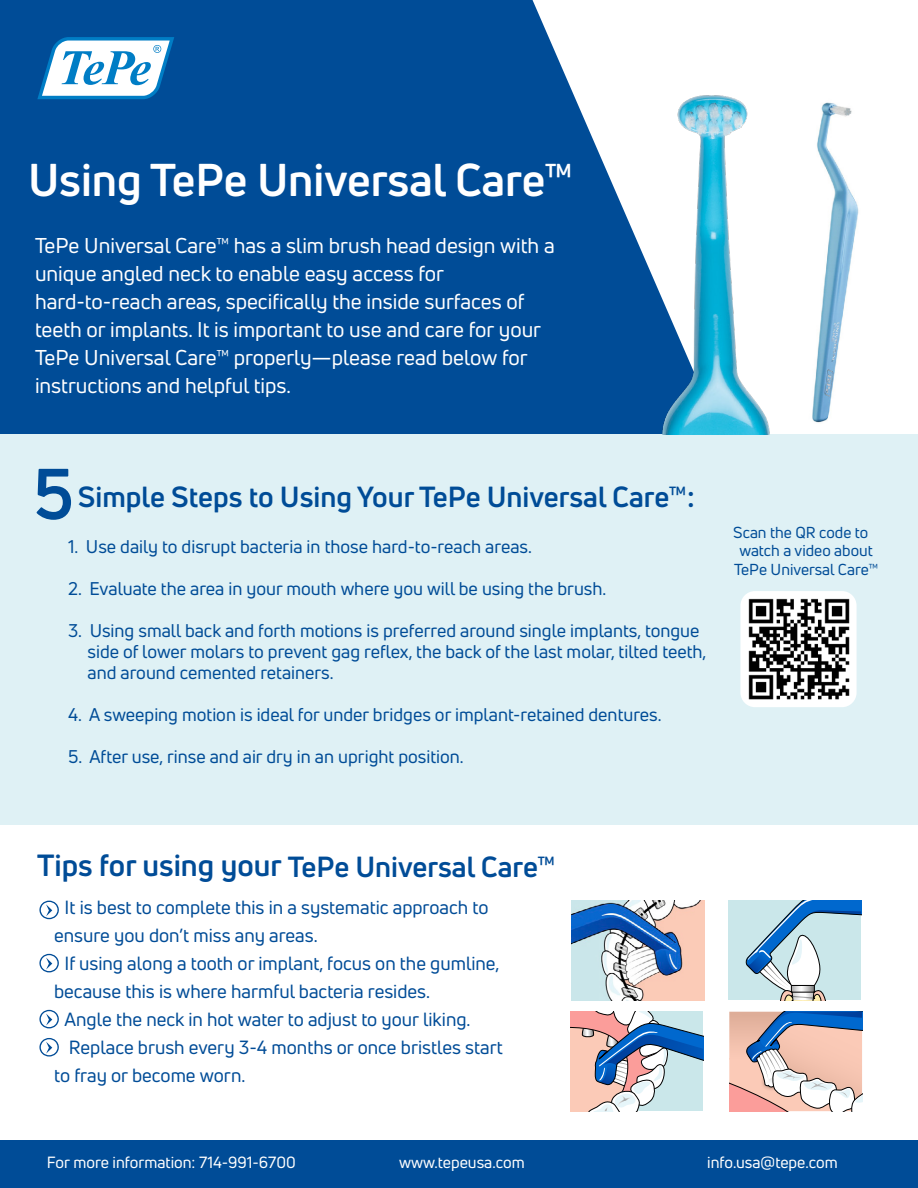
<style>
.page{position:relative;width:918px;height:1188px;background:#fff}
.page>*{position:absolute;margin:0;border:0;box-sizing:border-box;transform-origin:0 0}
.t1{font:700 70.05px "Uni Neue";color:#004c97}
.t2{font:700 45px "Uni Neue";color:#fff}
.t3{font:700 28.5px "Uni Neue";color:#004c97}
.t4{font:21px/28px "Uni Neue";color:#fff}
.t5{font:18.75px "Uni Neue";color:#004c97}
.t6{font:18px/21px "Uni Neue";color:#004c97}
.t7{font:15.9px "Uni Neue";color:#fff}
.t8{font:15.6px "Uni Neue";color:#004c97}
.s1{font-size:30px}
</style>
<div class="page">
<img style="left:812px;top:102px;width:47px;height:321px">
<div style="left:0;top:0;width:639px;height:434px;background:#004c97"></div>
<div style="left:0;top:434px;width:918px;height:391px;background:#dff1f5"></div>
<svg style="left:37px;top:37px;width:137px;height:62px"></svg>
<img style="left:639px;top:95px;width:131px;height:339px">
<img style="left:572px;top:901px;width:132px;height:99px">
<svg style="left:570px;top:1012px;width:133px;height:99px;background:#b2b5c3"></svg>
<div style="left:728px;top:901px;width:133px;height:99px;background:#cae7ea"></div>
<svg style="left:745px;top:901px;width:116px;height:99px"></svg>
<svg style="left:729px;top:1012px;width:133px;height:99px;background:#c9b5b7"></svg>
<svg style="left:39px;top:901px;width:20px;height:18px"></svg>
<svg style="left:39px;top:954px;width:20px;height:18px"></svg>
<svg style="left:39px;top:1010px;width:20px;height:18px"></svg>
<svg style="left:39px;top:1038px;width:20px;height:19px"></svg>
<div style="left:740px;top:591px;width:117px;height:116px;background:#fff;border-radius:15px"></div>
<img style="left:748px;top:598px;width:102px;height:102px">
<div style="left:0;top:1140px;width:918px;height:48px;background:#004c97"></div>
<h2 class="t2" style="left:28px;top:152px;width:547px">Using TePe Universal Care™</h2>
<p class="t4" style="left:35px;top:231px;width:521px">TePe Universal Care™ has a slim brush head design with a unique angled neck to enable easy access for hard-to-reach areas, specifically the inside surfaces of teeth or implants. It is important to use and care for your TePe Universal Care™ properly—please read below for instructions and helpful tips.</p>
<h1 class="t1" style="left:33px;top:450px;width:42px">5</h1>
<h3 class="t3" style="left:78px;top:479px;width:618px">Simple Steps to Using Your TePe Universal Care™:</h3>
<p class="t6" style="left:68px;top:536px;width:465px">1. Use daily to disrupt bacteria in those hard-to-reach areas.</p>
<p class="t6" style="left:68px;top:578px;width:540px">2. Evaluate the area in your mouth where you will be using the brush.</p>
<p class="t6" style="left:88px;top:620px;width:620px;text-indent:-19px">3. Using small back and forth motions is preferred around single implants, tongue side of lower molars to prevent gag reflex, the back of the last molar, tilted teeth, and around cemented retainers.</p>
<p class="t6" style="left:68px;top:704px;width:595px">4. A sweeping motion is ideal for under bridges or implant-retained dentures.</p>
<p class="t6" style="left:68px;top:746px;width:397px">5. After use, rinse and air dry in an upright position.</p>
<p class="t8" style="left:733px;top:522px;width:137px">Scan the QR code to</p>
<p class="t8" style="left:739px;top:541px;width:135px">watch a video about</p>
<p class="t8" style="left:734px;top:560px;width:146px">TePe Universal Care™</p>
<h3 class="t3" style="left:37px;top:849px;width:520px"><span class="s1">Tips for using your</span> TePe Universal Care™</h3>
<p class="t5" style="left:65px;top:896px;width:425px">It is best to complete this in a systematic approach to</p>
<p class="t5" style="left:54px;top:924px;width:265px">ensure you don’t miss any areas.</p>
<p class="t5" style="left:65px;top:952px;width:437px">If using along a tooth or implant, focus on the gumline,</p>
<p class="t5" style="left:54px;top:980px;width:377px">because this is where harmful bacteria resides.</p>
<p class="t5" style="left:65px;top:1008px;width:407px">Angle the neck in hot water to adjust to your liking.</p>
<p class="t5" style="left:69px;top:1036px;width:435px">Replace brush every 3-4 months or once bristles start</p>
<p class="t5" style="left:54px;top:1064px;width:193px">to fray or become worn.</p>
<p class="t7" style="left:47px;top:1152px;width:251px">For more information: 714-991-6700</p>
<p class="t7" style="left:399px;top:1152px;width:127px">www.tepeusa.com</p>
<p class="t7" style="left:707px;top:1152px;width:132px">info.usa@tepe.com</p>
</div>
